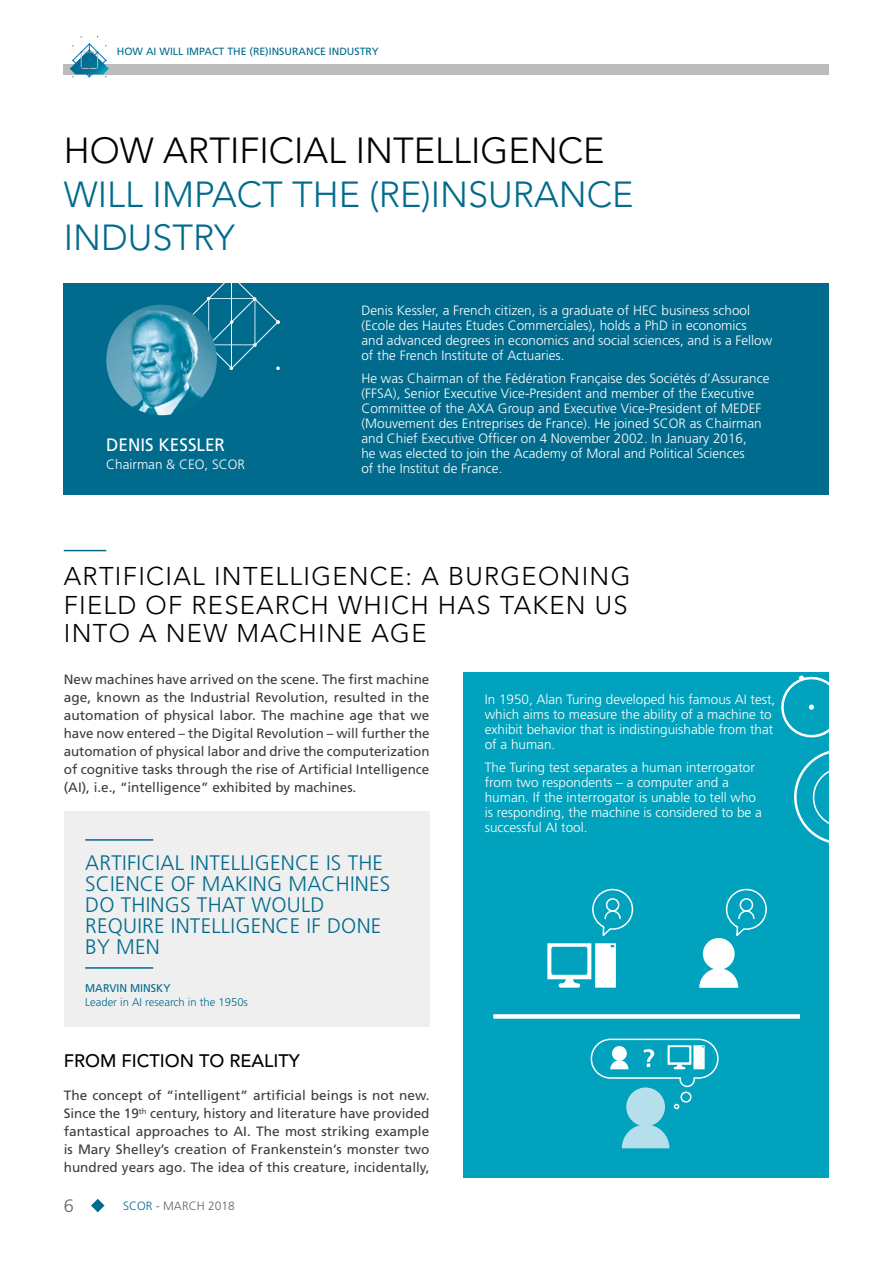
<style>
.page{position:relative;width:893px;height:1263px;background:#fff}
.page>*{position:absolute;margin:0;border:0;box-sizing:border-box;transform-origin:0 0}
.t1{font:300 36px/43.2px "Avenir LT Std";color:#006b8d}
.t2{font:300 36px "Avenir LT Std";color:#000}
.t3{font:300 25.5px/28.5px "Avenir LT Std";letter-spacing:.05em;color:#000;text-align:justify}
.t4{font:300 21px/21px "Frutiger LT Std";letter-spacing:.01em;color:#006b8d}
.t5{font:500 18px "Avenir LT Std";color:#000}
.t6{font:18px "Frutiger LT Std";color:#fff;scale:.95 1}
.t7{font:300 18px "Frutiger LT Std";color:#646363}
.t8{font:300 13.5px/15px "Frutiger LT Std";color:#fff}
.t9{font:13.5px/18px "Frutiger LT Std";color:#3c3c3b;text-align:justify}
.t10{font:300 12px "Frutiger LT Std";color:#646363}
.t11{font:300 11.25px "Frutiger LT Std";color:#006b8d}
.t12{font:11.25px "Frutiger LT Std";color:#006b8d;scale:.95 1}
.t13{font:10.5px "Frutiger LT Std";color:#006b8d}
.s1{color:#006b8d}
</style>
<div class="page">
<svg style="left:91px;top:1199px;width:14px;height:13px"></svg>
<div style="left:64px;top:64px;width:765px;height:10px;background:#bcbcbc"></div>
<svg style="left:70px;top:36px;width:39px;height:41px"></svg>
<div style="left:64px;top:283px;width:765px;height:212px;background:#006b8d"></div>
<hr style="left:64px;top:550px;width:42px;height:1px;background:#006b8d">
<svg style="left:184px;top:283px;width:96px;height:87px"></svg>
<div style="left:64px;top:811px;width:366px;height:216px;background:#efefef"></div>
<hr style="left:85px;top:839px;width:68px;height:2px;background:#006b8d">
<hr style="left:85px;top:967px;width:68px;height:2px;background:#006b8d">
<div style="left:463px;top:672px;width:366px;height:506px;background:#00a2bd"></div>
<svg style="left:781px;top:675px;width:48px;height:168px"></svg>
<div style="left:493px;top:1014px;width:307px;height:5px;background:#fff"></div>
<div style="left:703px;top:938px;width:32px;height:32px;background:#fff;border-radius:50%"></div>
<svg style="left:699px;top:968px;width:39px;height:20px"></svg>
<div style="left:626px;top:1087px;width:39px;height:39px;background:#b5dfea;border-radius:50%"></div>
<svg style="left:622px;top:1124px;width:47px;height:24px"></svg>
<svg style="left:725px;top:888px;width:42px;height:48px"></svg>
<svg style="left:547px;top:888px;width:87px;height:100px"></svg>
<div style="left:680px;top:1091px;width:11px;height:11px;border:2px solid #fff;border-radius:50%"></div>
<svg style="left:590px;top:1038px;width:129px;height:50px"></svg>
<svg style="left:674px;top:1104px;width:5px;height:5px"></svg>
<img style="left:106px;top:305px;width:111px;height:110px;border-radius:55px">
<p class="t13" style="left:117px;top:45px;width:263px">HOW AI WILL IMPACT THE (RE)INSURANCE INDUSTRY</p>
<h1 class="t2" style="left:64px;top:130px;width:542px">HOW ARTIFICIAL INTELLIGENCE</h1>
<h1 class="t1" style="left:64px;top:173px;width:571px">WILL IMPACT THE (RE)INSURANCE<br>INDUSTRY</h1>
<h3 class="t6" style="left:106px;top:434px;width:127px">DENIS KESSLER</h3>
<p class="t8" style="left:106px;top:457px;width:140px">Chairman &amp; CEO, SCOR</p>
<p class="t8" style="left:361px;top:303px;width:412px">Denis Kessler, a French citizen, is a graduate of HEC business school (Ecole des Hautes Etudes Commerciales), holds a PhD in economics<br>and advanced degrees in economics and social sciences, and is a Fellow of the French Institute of Actuaries.</p>
<p class="t8" style="left:361px;top:371px;width:410px">He was Chairman of the Fédération Française des Sociétés d’Assurance (FFSA), Senior Executive Vice-President and member of the Executive Committee of the AXA Group and Executive Vice-President of MEDEF (Mouvement des Entreprises de France). He joined SCOR as Chairman and Chief Executive Officer on 4 November 2002. In January 2016,<br>he was elected to join the Academy of Moral and Political Sciences<br>of the Institut de France.</p>
<h2 class="t3" style="left:64px;top:562px;width:568px">ARTIFICIAL INTELLIGENCE: A BURGEONING FIELD OF RESEARCH WHICH HAS TAKEN US INTO A NEW MACHINE AGE</h2>
<p class="t9" style="left:64px;top:670px;width:367px">New machines have arrived on the scene. The first machine age, known as the Industrial Revolution, resulted in the automation of physical labor. The machine age that we have now entered – the Digital Revolution – will further the automation of physical labor and drive the computerization of cognitive tasks through the rise of Artificial Intelligence (AI), i.e., “intelligence” exhibited by machines.</p>
<p class="t8" style="left:485px;top:692px;width:292px">In 1950, Alan Turing developed his famous AI test, which aims to measure the ability of a machine to exhibit behavior that is indistinguishable from that of a human.</p>
<p class="t8" style="left:485px;top:760px;width:279px">The Turing test separates a human interrogator from two respondents – a computer and a human. If the interrogator is unable to tell who is responding, the machine is considered to be a successful AI tool.</p>
<h3 class="t4" style="left:85px;top:852px;width:307px">ARTIFICIAL INTELLIGENCE IS THE<br>SCIENCE OF MAKING MACHINES<br>DO THINGS THAT WOULD<br>REQUIRE INTELLIGENCE IF DONE<br>BY MEN</h3>
<p class="t12" style="left:85px;top:981px;width:91px">MARVIN MINSKY</p>
<p class="t11" style="left:85px;top:995px;width:164px">Leader in AI research in the 1950s</p>
<h3 class="t5" style="left:64px;top:1050px;width:237px">FROM FICTION TO REALITY</h3>
<p class="t9" style="left:64px;top:1086px;width:367px">The concept of “intelligent” artificial beings is not new.<br>Since the 19<sup>th</sup> century, history and literature have provided fantastical approaches to AI. The most striking example is Mary Shelley’s creation of Frankenstein’s monster two hundred years ago. The idea of this creature, incidentally,</p>
<h3 class="t7" style="left:64px;top:1196px;width:12px">6</h3>
<p class="t10" style="left:123px;top:1199px;width:113px"><span class="s1">SCOR</span> - MARCH 2018</p>
</div>
